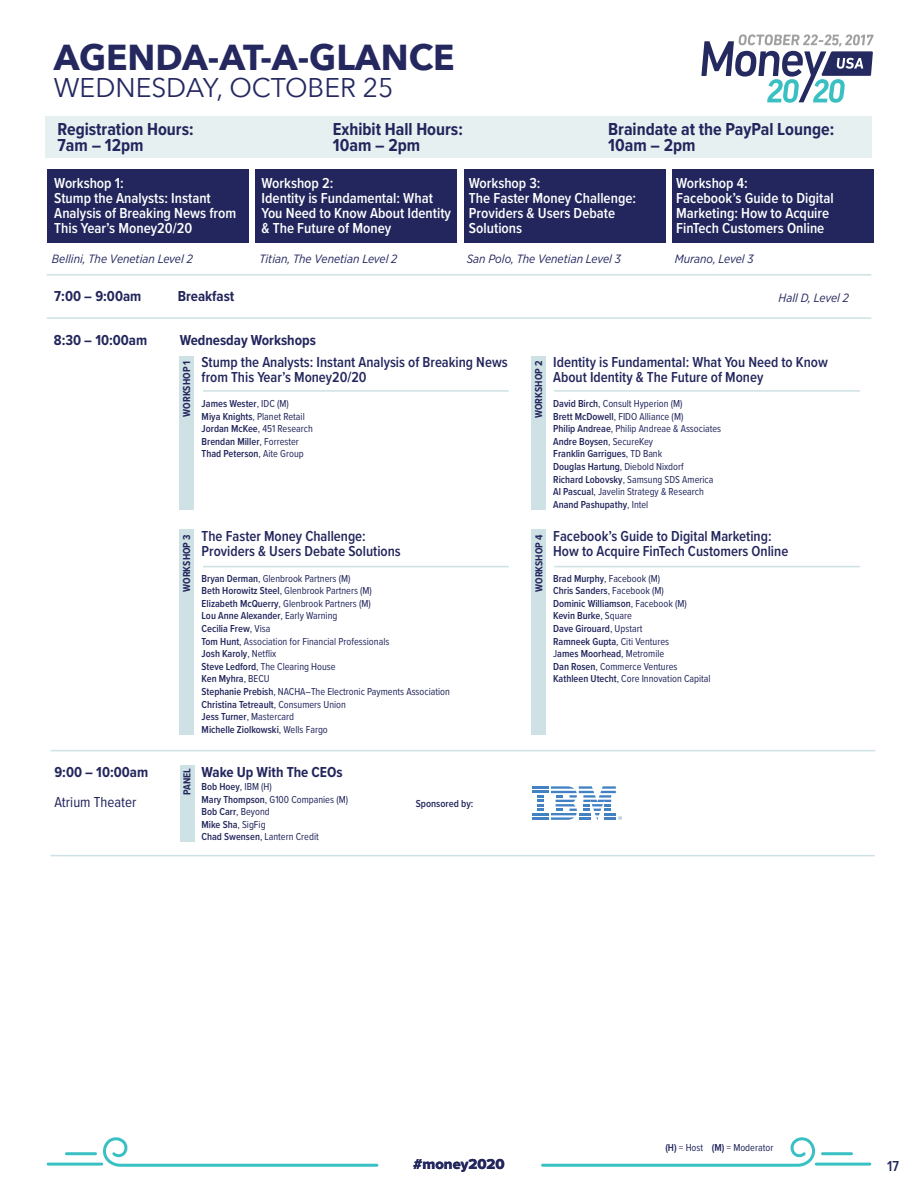
<style>
.page{position:relative;width:918px;height:1188px;background:#fff}
.page>*{position:absolute;margin:0;border:0;box-sizing:border-box;transform-origin:0 0}
.t1{font:700 36px "Avenir Next";color:#24285f}
.t2{font:27px "Avenir Next";color:#24285f}
.t3{font:700 18px/16.5px "Proxima Nova Cond";color:#22265c}
.t4{font:600 15px/15px "Proxima Nova Cond";color:#fff}
.t5{font:600 15px/15px "Proxima Nova Cond";color:#22265c}
.t6{font:700 15px "Proxima Nova Cond";color:#22265c}
.t7{font:15px "Proxima Nova Cond";color:#22265c}
.t8{font:15px "Proxima Nova Extrabld";color:#24285f}
.t9{font:600 15px "Proxima Nova Cond";color:#24285f}
.t10{font:italic 12px "Gotham Narrow";color:#24285f}
.t11{font:10.5px/12.6px "Proxima Nova Cond";color:#22265c}
.t12{font:600 10.5px/12.6px "Proxima Nova Cond";color:#22265c}
.t13{font:700 10.5px "Proxima Nova Cond";color:#22265c}
.s1{font-weight:400}
.s2{font-weight:600}
.s3{font-weight:600;color:#24285f}
.s4{color:#24285f}
</style>
<div class="page">
<svg style="left:46px;top:1137px;width:333px;height:30px"></svg>
<svg style="left:541px;top:1137px;width:331px;height:30px"></svg>
<div style="left:46px;top:116px;width:826px;height:41px;background:#e6f0f1"></div>
<div style="left:47px;top:169px;width:202px;height:74px;background:#22265c"></div>
<div style="left:256px;top:169px;width:201px;height:74px;background:#22265c"></div>
<div style="left:464px;top:169px;width:201px;height:74px;background:#22265c"></div>
<div style="left:672px;top:169px;width:202px;height:74px;background:#22265c"></div>
<div style="left:180px;top:356px;width:14px;height:154px;background:#cee1e4"></div>
<div style="left:532px;top:356px;width:14px;height:154px;background:#cee1e4"></div>
<hr style="left:554px;top:390px;width:306px;height:2px;background:#cee1e4">
<hr style="left:203px;top:390px;width:306px;height:2px;background:#cee1e4">
<hr style="left:47px;top:274px;width:824px;height:2px;background:#cee1e4">
<div style="left:532px;top:529px;width:14px;height:206px;background:#cee1e4"></div>
<div style="left:180px;top:529px;width:14px;height:206px;background:#cee1e4"></div>
<hr style="left:554px;top:566px;width:306px;height:1px;background:#cee1e4">
<hr style="left:203px;top:566px;width:306px;height:1px;background:#cee1e4">
<hr style="left:50px;top:855px;width:825px;height:1px;background:#cee1e4">
<div style="left:180px;top:766px;width:14px;height:76px;background:#cee1e4"></div>
<svg style="left:532px;top:786px;width:90px;height:34px"></svg>
<hr style="left:51px;top:750px;width:824px;height:1px;background:#cee1e4">
<hr style="left:47px;top:317px;width:824px;height:2px;background:#cee1e4">
<svg style="left:701px;top:34px;width:173px;height:69px"></svg>
<h1 class="t1" style="left:54px;top:26px;width:402px">AGENDA-AT-A-GLANCE</h1>
<h2 class="t2" style="left:54px;top:65px;width:341px">WEDNESDAY, OCTOBER 25</h2>
<h3 class="t3" style="left:58px;top:121px;width:138px">Registration Hours:<br>7am – 12pm</h3>
<h3 class="t3" style="left:333px;top:121px;width:131px">Exhibit Hall Hours:<br>10am – 2pm</h3>
<h3 class="t3" style="left:608px;top:121px;width:228px">Braindate at the PayPal Lounge:<br>10am – 2pm</h3>
<h3 class="t4" style="left:54px;top:176px;width:183px">Workshop 1:<br>Stump the Analysts: Instant<br>Analysis of Breaking News from<br>This Year’s Money20/20</h3>
<h3 class="t4" style="left:262px;top:176px;width:191px">Workshop 2:<br>Identity is Fundamental: What<br>You Need to Know About Identity &amp; The Future of Money</h3>
<h3 class="t4" style="left:469px;top:176px;width:169px">Workshop 3:<br>The Faster Money Challenge:<br>Providers &amp; Users Debate<br>Solutions</h3>
<h3 class="t4" style="left:676px;top:176px;width:159px">Workshop 4:<br>Facebook’s Guide to Digital<br>Marketing: How to Acquire<br>FinTech Customers Online</h3>
<p class="t10" style="left:52px;top:252px;width:143px">Bellini, The Venetian Level 2</p>
<p class="t10" style="left:259px;top:252px;width:140px">Titian, The Venetian Level 2</p>
<p class="t10" style="left:467px;top:252px;width:156px">San Polo, The Venetian Level 3</p>
<p class="t10" style="left:675px;top:252px;width:80px">Murano, Level 3</p>
<h3 class="t6" style="left:54px;top:287px;width:89px">7:00 – 9:00am</h3>
<h3 class="t6" style="left:178px;top:287px;width:58px">Breakfast</h3>
<p class="t10" style="left:779px;top:291px;width:72px">Hall D, Level 2</p>
<h3 class="t6" style="left:54px;top:331px;width:95px">8:30 – 10:00am</h3>
<h3 class="t6" style="left:180px;top:331px;width:138px">Wednesday Workshops</h3>
<p class="t13" style="left:180px;top:417px;width:57px;rotate:-90deg">WORKSHOP 1</p>
<p class="t13" style="left:533px;top:418px;width:59px;rotate:-90deg">WORKSHOP 2</p>
<h3 class="t5" style="left:202px;top:355px;width:308px">Stump the Analysts: Instant Analysis of Breaking News from This Year’s Money20/20</h3>
<p class="t12" style="left:202px;top:397px;width:113px">James Wester<span class="s1">, IDC (M)<br></span>Miya Knights<span class="s1">, Planet Retail<br></span>Jordan McKee<span class="s1">, 451 Research<br></span>Brendan Miller<span class="s1">, Forrester<br></span>Thad Peterson<span class="s1">, Aite Group</span></p>
<h3 class="t5" style="left:202px;top:529px;width:201px">The Faster Money Challenge:<br>Providers &amp; Users Debate Solutions</h3>
<p class="t11" style="left:202px;top:572px;width:250px"><span class="s2">Bryan Derman</span>, Glenbrook Partners (M)<br><span class="s2">Beth Horowitz Steel</span>, Glenbrook Partners (M)<br><span class="s2">Elizabeth McQuerry</span>, Glenbrook Partners (M)<br><span class="s2">Lou Anne Alexander</span>, Early Warning<br><span class="s2">Cecilia Frew</span>, Visa<br><span class="s3">Tom Hunt</span><span class="s4">, Association for Financial Professionals<br></span><span class="s2">Josh Karoly</span>, Netflix<br><span class="s2">Steve Ledford</span>, The Clearing House<br><span class="s2">Ken Myhra</span>, BECU<br><span class="s2">Stephanie Prebish</span>, NACHA–The Electronic Payments Association <span class="s2">Christina Tetreault</span>, Consumers Union<br><span class="s3">Jess Turner</span><span class="s4">, Mastercard<br></span><span class="s2">Michelle Ziolkowski</span>, Wells Fargo</p>
<p class="t13" style="left:180px;top:592px;width:59px;rotate:-90deg">WORKSHOP 3</p>
<p class="t13" style="left:533px;top:592px;width:59px;rotate:-90deg">WORKSHOP 4</p>
<h3 class="t5" style="left:553px;top:355px;width:276px">Identity is Fundamental: What You Need to Know<br>About Identity &amp; The Future of Money</h3>
<p class="t11" style="left:553px;top:397px;width:170px"><span class="s2">David Birch</span>, Consult Hyperion (M)<br><span class="s2">Brett McDowell</span>, FIDO Alliance (M)<br><span class="s2">Philip Andreae</span>, Philip Andreae &amp; Associates <span class="s2">Andre Boysen</span>, SecureKey<br><span class="s2">Franklin Garrigues</span>, TD Bank<br><span class="s2">Douglas Hartung</span>, Diebold Nixdorf<br><span class="s2">Richard Lobovsky</span>, Samsung SDS America <span class="s2">Al Pascual</span>, Javelin Strategy &amp; Research <span class="s2">Anand Pashupathy</span>, Intel</p>
<h3 class="t5" style="left:553px;top:529px;width:237px">Facebook’s Guide to Digital Marketing:<br>How to Acquire FinTech Customers Online</h3>
<p class="t11" style="left:553px;top:572px;width:159px"><span class="s2">Brad Murphy</span>, Facebook (M)<br><span class="s2">Chris Sanders</span>, Facebook (M)<br><span class="s2">Dominic Williamson</span>, Facebook (M)<br><span class="s2">Kevin Burke</span>, Square<br><span class="s2">Dave Girouard</span>, Upstart<br><span class="s2">Ramneek Gupta</span>, Citi Ventures<br>J<span class="s2">ames Moorhead</span>, Metromile<br><span class="s2">Dan Rosen</span>, Commerce Ventures<br><span class="s2">Kathleen Utecht</span>, Core Innovation Capital</p>
<h3 class="t6" style="left:54px;top:764px;width:95px">9:00 – 10:00am</h3>
<h3 class="t7" style="left:54px;top:794px;width:84px">Atrium Theater</h3>
<p class="t13" style="left:181px;top:795px;width:28px;rotate:-90deg">PANEL</p>
<h3 class="t6" style="left:202px;top:764px;width:143px">Wake Up With The CEOs</h3>
<p class="t11" style="left:202px;top:780px;width:148px"><span class="s2">Bob Hoey</span>, IBM (H)<br><span class="s2">Mary Thompson</span>, G100 Companies (M)<br><span class="s2">Bob Carr</span>, Beyond<br><span class="s2">Mike Sha</span>, SigFig<br><span class="s2">Chad Swensen</span>, Lantern Credit</p>
<p class="t12" style="left:416px;top:798px;width:59px">Sponsored by:</p>
<p class="t11" style="left:665px;top:1142px;width:110px"><span class="s2">(H)</span> = Host <span class="s2">(M)</span> = Moderator</p>
<h3 class="t8" style="left:413px;top:1155px;width:93px">#money2020</h3>
<h3 class="t9" style="left:887px;top:1157px;width:13px">17</h3>
</div>
